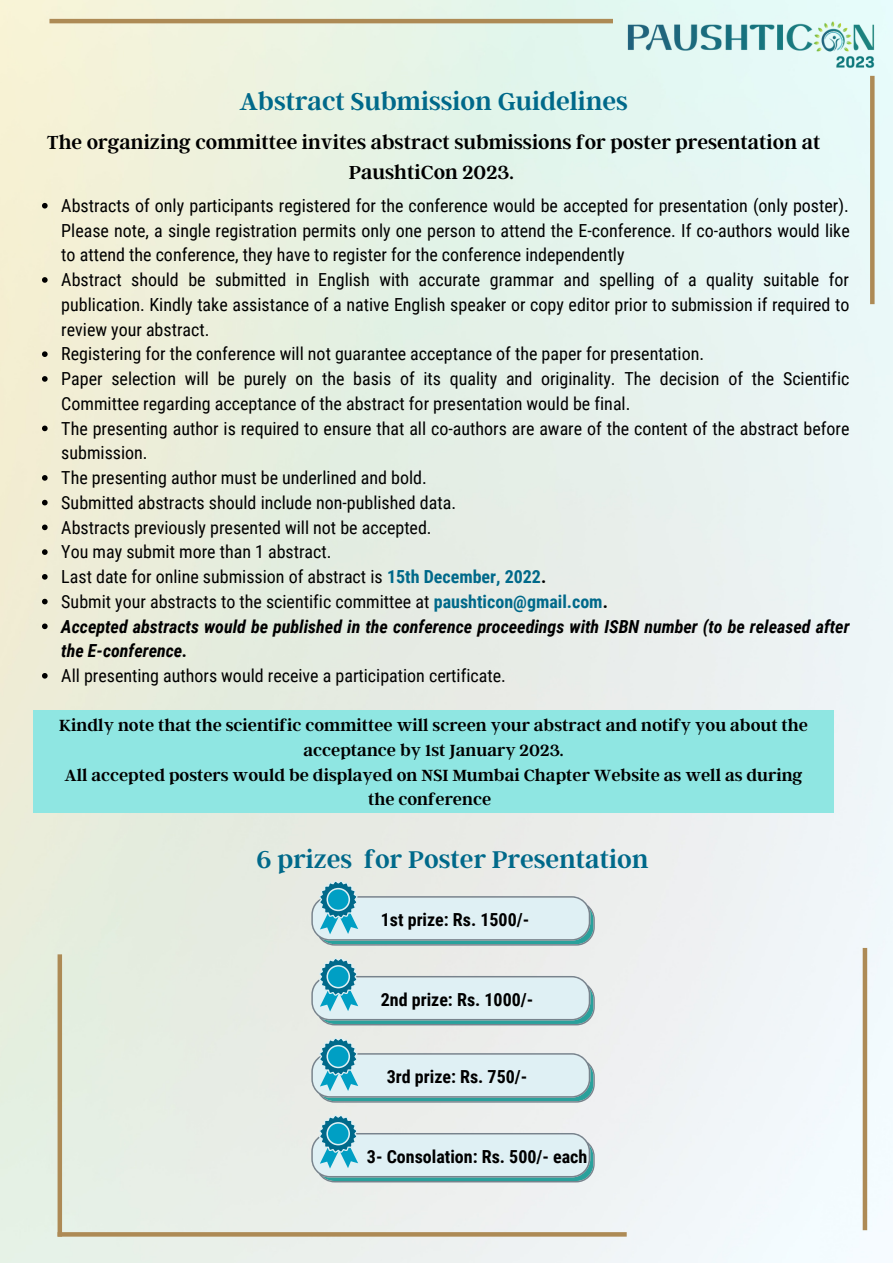
<style>
.page{position:relative;width:893px;height:1264px;background:#fff}
.page>*{position:absolute;margin:0;border:0;box-sizing:border-box;transform-origin:0 0}
.t1{font:600 27px "Argent CF";color:#00698a}
.t2{font:600 21px/29.2px "Argent CF";color:#000;text-align:center}
.t3{font:18px/24.8px "Roboto Condensed";color:#000}
.t4{font:600 18px/24.8px "Argent CF";color:#000;text-align:center}
.t5{font:700 18px "Roboto Condensed";color:#000}
.s1{font-weight:700;color:#00698a}
.s2{font-weight:700}
.s3{font-weight:700;font-style:italic}
</style>
<div class="page">
<img style="left:0;top:0;width:892px;height:1262px">
<hr style="left:58px;top:954px;width:4px;height:282px;background:#ad8a55">
<svg style="left:62px;top:1232px;width:564px;height:4px;background:#af8d5a"></svg>
<svg style="left:870px;top:76px;width:4px;height:228px"></svg>
<hr style="left:49px;top:19px;width:564px;height:4px;background:#ad8a55">
<img style="left:623px;top:19px;width:255px;height:36px">
<img style="left:829px;top:51px;width:51px;height:21px">
<div style="left:862px;top:947px;width:5px;height:283px;background:#ad8a55"></div>
<svg style="left:42px;top:203px;width:6px;height:5px"></svg>
<svg style="left:42px;top:277px;width:6px;height:6px"></svg>
<svg style="left:42px;top:351px;width:6px;height:6px"></svg>
<svg style="left:42px;top:376px;width:6px;height:6px"></svg>
<svg style="left:42px;top:425px;width:6px;height:6px"></svg>
<svg style="left:42px;top:475px;width:6px;height:5px"></svg>
<svg style="left:42px;top:500px;width:6px;height:5px"></svg>
<svg style="left:42px;top:524px;width:6px;height:6px"></svg>
<svg style="left:42px;top:549px;width:6px;height:6px"></svg>
<svg style="left:42px;top:574px;width:6px;height:5px"></svg>
<svg style="left:42px;top:598px;width:6px;height:6px"></svg>
<svg style="left:42px;top:623px;width:6px;height:6px"></svg>
<svg style="left:42px;top:673px;width:6px;height:5px"></svg>
<div style="left:33px;top:710px;width:801px;height:103px;background:#8fe6e2"></div>
<svg style="left:311px;top:957px;width:283px;height:68px;background:#c9dfe2"></svg>
<svg style="left:326px;top:965px;width:24px;height:23px"></svg>
<div style="left:328px;top:966px;width:20px;height:20px;background:#009fc4;border-radius:50%"></div>
<svg style="left:311px;top:880px;width:283px;height:65px;background:#c7dee1"></svg>
<svg style="left:326px;top:887px;width:24px;height:24px"></svg>
<div style="left:328px;top:889px;width:20px;height:20px;background:#009fc4;border-radius:50%"></div>
<svg style="left:311px;top:1037px;width:283px;height:65px;background:#c8dfe2"></svg>
<svg style="left:326px;top:1044px;width:24px;height:24px"></svg>
<div style="left:328px;top:1046px;width:20px;height:20px;background:#009fc4;border-radius:50%"></div>
<svg style="left:311px;top:1114px;width:283px;height:68px;background:#c9dfe3"></svg>
<svg style="left:326px;top:1122px;width:24px;height:23px"></svg>
<div style="left:328px;top:1123px;width:20px;height:20px;background:#009fc4;border-radius:50%"></div>
<h1 class="t1" style="left:239px;top:84px;width:390px">Abstract Submission Guidelines</h1>
<p class="t2" style="left:47px;top:127px;width:775px">The organizing committee invites abstract submissions for poster presentation at<br>PaushtiCon 2023.</p>
<p class="t3" style="left:61px;top:193px;width:789px">Abstracts of only participants registered for the conference would be accepted for presentation (only poster).<br>Please note, a single registration permits only one person to attend the E-conference. If co-authors would like to attend the conference, they have to register for the conference independently<br>Abstract should be submitted in English with accurate grammar and spelling of a quality suitable for publication. Kindly take assistance of a native English speaker or copy editor prior to submission if required to review your abstract.<br>Registering for the conference will not guarantee acceptance of the paper for presentation.<br>Paper selection will be purely on the basis of its quality and originality. The decision of the Scientific Committee regarding acceptance of the abstract for presentation would be final.<br>The presenting author is required to ensure that all co-authors are aware of the content of the abstract before submission.<br>The presenting author must be underlined and bold.<br>Submitted abstracts should include non-published data.<br>Abstracts previously presented will not be accepted.<br>You may submit more than 1 abstract.<br>Last date for online submission of abstract is <span class="s1">15th December, 2022</span><span class="s2">.<br></span>Submit your abstracts to the scientific committee at <span class="s1">paushticon@gmail.com</span><span class="s2">.<br></span><span class="s3">Accepted abstracts would be published in the conference proceedings with ISBN number (to be released after the E-conference.</span></p>
<p class="t3" style="left:61px;top:663px;width:446px">All presenting authors would receive a participation certificate.</p>
<p class="t4" style="left:59px;top:712px;width:750px">Kindly note that the scientific committee will screen your abstract and notify you about the acceptance by 1st January 2023.<br>All accepted posters would be displayed on NSI Mumbai Chapter Website as well as during the conference</p>
<h1 class="t1" style="left:256px;top:842px;width:393px">6 prizes for Poster Presentation</h1>
<p class="t5" style="left:381px;top:909px;width:150px">1st prize: Rs. 1500/-</p>
<p class="t5" style="left:381px;top:989px;width:154px">2nd prize: Rs. 1000/-</p>
<p class="t5" style="left:387px;top:1066px;width:142px">3rd prize: Rs. 750/-</p>
<p class="t5" style="left:367px;top:1146px;width:222px">3- Consolation: Rs. 500/- each</p>
</div>
